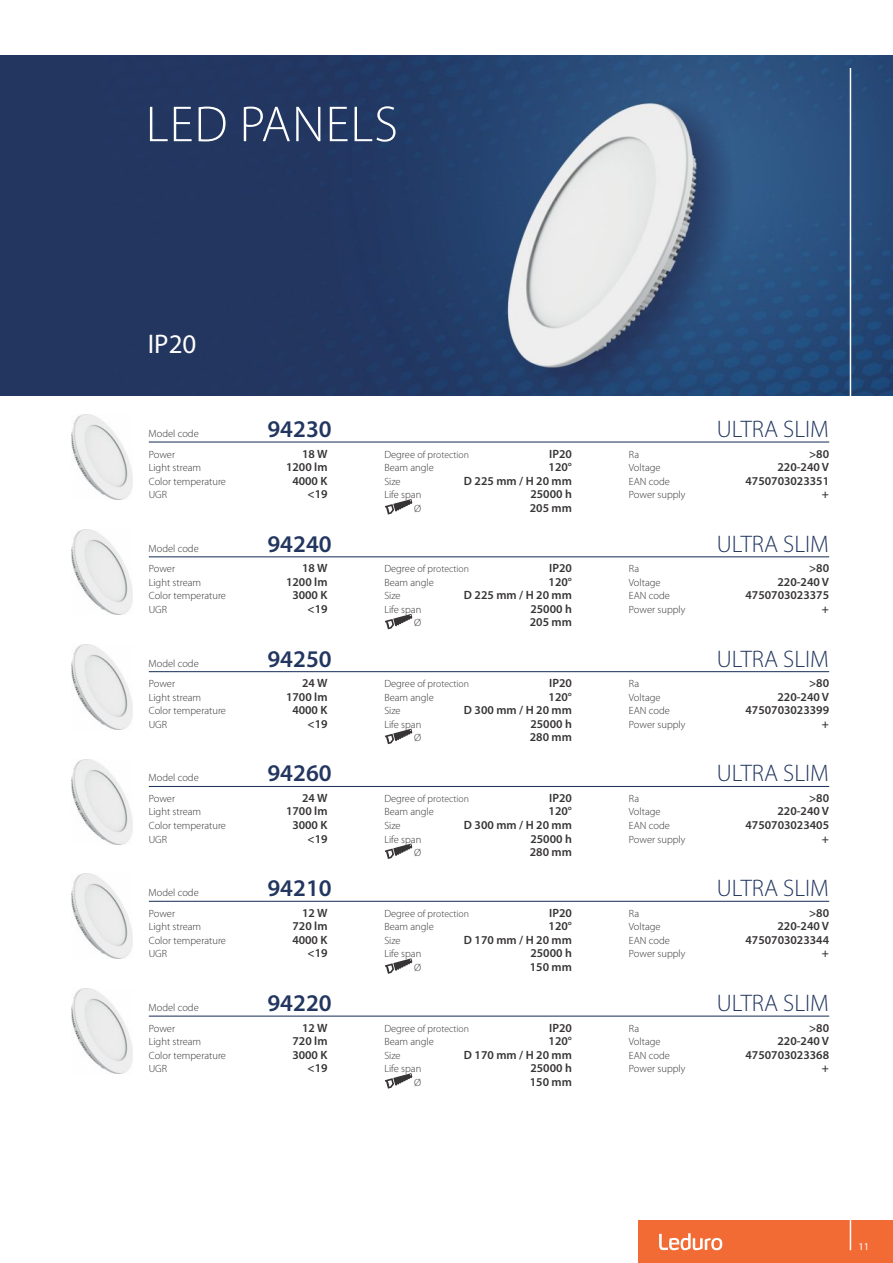
<style>
.page{position:relative;width:893px;height:1263px;background:#fff}
.page>*{position:absolute;margin:0;border:0;box-sizing:border-box;transform-origin:0 0}
.t1{font:300 51px "Myriad Pro";letter-spacing:.02em;color:#fefefe}
.t2{font:27px "Myriad Pro";color:#fefefe}
.t3{font:300 24px "Myriad Pro";color:#22365f}
.t4{font:600 24px "Myriad Pro";color:#22365f}
.t5{font:600 12px/13.5px "Myriad Pro";color:#373435;text-align:right}
.t6{font:300 10.5px/13.5px "Myriad Pro";color:#373435}
.t7{font:10.5px "Myriad Pro";color:#fefefe}
.t8{font:300 9.75px "Myriad Pro";color:#373435}
.s1{font-size:10.5px}
.s2{font-size:10.2px}
</style>
<div class="page">
<img style="left:0;top:55px;width:893px;height:340px">
<hr style="left:149px;top:556px;width:680px;height:1px;background:#22365f">
<hr style="left:149px;top:671px;width:680px;height:1px;background:#22365f">
<hr style="left:149px;top:786px;width:680px;height:1px;background:#22365f">
<hr style="left:149px;top:441px;width:680px;height:2px;background:#22365f">
<img style="left:72px;top:759px;width:61px;height:85px">
<img style="left:72px;top:644px;width:61px;height:85px">
<img style="left:72px;top:529px;width:61px;height:85px">
<img style="left:72px;top:415px;width:61px;height:85px">
<svg style="left:385px;top:499px;width:27px;height:15px"></svg>
<svg style="left:385px;top:614px;width:27px;height:15px"></svg>
<svg style="left:385px;top:729px;width:27px;height:15px"></svg>
<svg style="left:385px;top:843px;width:27px;height:16px"></svg>
<hr style="left:149px;top:901px;width:680px;height:1px;background:#22365f">
<hr style="left:149px;top:1015px;width:680px;height:2px;background:#22365f">
<img style="left:72px;top:874px;width:61px;height:85px">
<img style="left:72px;top:989px;width:61px;height:85px">
<svg style="left:385px;top:958px;width:27px;height:16px"></svg>
<svg style="left:385px;top:1073px;width:27px;height:16px"></svg>
<hr style="left:850px;top:68px;width:1px;height:332px;background:#fefefe">
<div style="left:638px;top:1220px;width:255px;height:43px;background:#f26b35"></div>
<svg style="left:659px;top:1233px;width:63px;height:17px"></svg>
<hr style="left:850px;top:1216px;width:1px;height:34px;background:#fefefe">
<h1 class="t1" style="left:146px;top:103px;width:254px">LED PANELS</h1>
<h2 class="t2" style="left:148px;top:333px;width:50px">IP20</h2>
<p class="t6" style="left:149px;top:427px;width:52px">Model code</p>
<h3 class="t3" style="left:717px;top:419px;width:114px">ULTRA SLIM</h3>
<p class="t5" style="left:464px;top:448px;width:110px">IP20<br>120°<br>D 225 mm / H 20 mm<br>25000 h<br>205 mm</p>
<p class="t5" style="left:745px;top:448px;width:85px">&gt;80<br>220-240 V<br>4750703023351 +</p>
<h3 class="t4" style="left:267px;top:419px;width:66px">94230</h3>
<p class="t5" style="left:286px;top:448px;width:43px">18 W<br>1200 lm<br>4000 K &lt;19</p>
<p class="t6" style="left:149px;top:448px;width:79px">Power<br>Light stream<br>Color temperature<br>UGR</p>
<p class="t8" style="left:384px;top:450px;width:86px"><span class="s1">Degree</span> <span class="s2">of pr</span>otection</p>
<p class="t6" style="left:629px;top:448px;width:58px">Ra<br>Voltage<br>EAN code<br>Power supply</p>
<p class="t6" style="left:384px;top:462px;width:51px">Beam angle<br>Size<br>Life span</p>
<p class="t6" style="left:414px;top:502px;width:9px">Ø</p>
<p class="t6" style="left:149px;top:542px;width:52px">Model code</p>
<h3 class="t3" style="left:717px;top:534px;width:114px">ULTRA SLIM</h3>
<p class="t5" style="left:464px;top:563px;width:110px">IP20<br>120°<br>D 225 mm / H 20 mm<br>25000 h<br>205 mm</p>
<p class="t5" style="left:745px;top:563px;width:85px">&gt;80<br>220-240 V<br>4750703023375 +</p>
<h3 class="t4" style="left:267px;top:534px;width:66px">94240</h3>
<p class="t5" style="left:286px;top:563px;width:43px">18 W<br>1200 lm<br>3000 K &lt;19</p>
<p class="t6" style="left:149px;top:563px;width:79px">Power<br>Light stream<br>Color temperature<br>UGR</p>
<p class="t8" style="left:384px;top:565px;width:86px"><span class="s1">Degree</span> <span class="s2">of pr</span>otection</p>
<p class="t6" style="left:629px;top:563px;width:58px">Ra<br>Voltage<br>EAN code<br>Power supply</p>
<p class="t6" style="left:384px;top:576px;width:51px">Beam angle<br>Size<br>Life span</p>
<p class="t6" style="left:414px;top:617px;width:9px">Ø</p>
<p class="t6" style="left:149px;top:657px;width:52px">Model code</p>
<h3 class="t3" style="left:717px;top:648px;width:114px">ULTRA SLIM</h3>
<p class="t5" style="left:464px;top:677px;width:110px">IP20<br>120°<br>D 300 mm / H 20 mm<br>25000 h<br>280 mm</p>
<p class="t5" style="left:745px;top:677px;width:85px">&gt;80<br>220-240 V<br>4750703023399 +</p>
<h3 class="t4" style="left:267px;top:648px;width:66px">94250</h3>
<p class="t5" style="left:286px;top:677px;width:43px">24 W<br>1700 lm<br>4000 K &lt;19</p>
<p class="t6" style="left:149px;top:678px;width:79px">Power<br>Light stream<br>Color temperature<br>UGR</p>
<p class="t8" style="left:384px;top:680px;width:86px"><span class="s1">Degree</span> <span class="s2">of pr</span>otection</p>
<p class="t6" style="left:629px;top:678px;width:58px">Ra<br>Voltage<br>EAN code<br>Power supply</p>
<p class="t6" style="left:384px;top:691px;width:51px">Beam angle<br>Size<br>Life span</p>
<p class="t6" style="left:414px;top:732px;width:9px">Ø</p>
<p class="t6" style="left:149px;top:772px;width:52px">Model code</p>
<h3 class="t3" style="left:717px;top:763px;width:114px">ULTRA SLIM</h3>
<p class="t5" style="left:464px;top:792px;width:110px">IP20<br>120°<br>D 300 mm / H 20 mm<br>25000 h<br>280 mm</p>
<p class="t5" style="left:745px;top:792px;width:85px">&gt;80<br>220-240 V<br>4750703023405 +</p>
<h3 class="t4" style="left:267px;top:763px;width:66px">94260</h3>
<p class="t5" style="left:286px;top:792px;width:43px">24 W<br>1700 lm<br>3000 K &lt;19</p>
<p class="t6" style="left:149px;top:793px;width:79px">Power<br>Light stream<br>Color temperature<br>UGR</p>
<p class="t8" style="left:384px;top:795px;width:86px"><span class="s1">Degree</span> <span class="s2">of pr</span>otection</p>
<p class="t6" style="left:629px;top:793px;width:58px">Ra<br>Voltage<br>EAN code<br>Power supply</p>
<p class="t6" style="left:384px;top:806px;width:51px">Beam angle<br>Size<br>Life span</p>
<p class="t6" style="left:414px;top:847px;width:9px">Ø</p>
<p class="t6" style="left:149px;top:887px;width:52px">Model code</p>
<h3 class="t3" style="left:717px;top:878px;width:114px">ULTRA SLIM</h3>
<p class="t5" style="left:464px;top:907px;width:110px">IP20<br>120°<br>D 170 mm / H 20 mm<br>25000 h<br>150 mm</p>
<p class="t5" style="left:745px;top:907px;width:85px">&gt;80<br>220-240 V<br>4750703023344 +</p>
<h3 class="t4" style="left:267px;top:878px;width:66px">94210</h3>
<p class="t5" style="left:292px;top:907px;width:37px">12 W<br>720 lm<br>4000 K &lt;19</p>
<p class="t6" style="left:149px;top:907px;width:79px">Power<br>Light stream<br>Color temperature<br>UGR</p>
<p class="t8" style="left:384px;top:909px;width:86px"><span class="s1">Degree</span> <span class="s2">of pr</span>otection</p>
<p class="t6" style="left:629px;top:907px;width:58px">Ra<br>Voltage<br>EAN code<br>Power supply</p>
<p class="t6" style="left:384px;top:921px;width:51px">Beam angle<br>Size<br>Life span</p>
<p class="t6" style="left:414px;top:961px;width:9px">Ø</p>
<p class="t6" style="left:149px;top:1001px;width:52px">Model code</p>
<h3 class="t3" style="left:717px;top:993px;width:114px">ULTRA SLIM</h3>
<p class="t5" style="left:464px;top:1022px;width:110px">IP20<br>120°<br>D 170 mm / H 20 mm<br>25000 h<br>150 mm</p>
<p class="t5" style="left:745px;top:1022px;width:85px">&gt;80<br>220-240 V<br>4750703023368 +</p>
<h3 class="t4" style="left:267px;top:993px;width:66px">94220</h3>
<p class="t5" style="left:292px;top:1022px;width:37px">12 W<br>720 lm<br>3000 K &lt;19</p>
<p class="t6" style="left:149px;top:1022px;width:79px">Power<br>Light stream<br>Color temperature<br>UGR</p>
<p class="t8" style="left:384px;top:1024px;width:86px"><span class="s1">Degree</span> <span class="s2">of pr</span>otection</p>
<p class="t6" style="left:629px;top:1022px;width:58px">Ra<br>Voltage<br>EAN code<br>Power supply</p>
<p class="t6" style="left:384px;top:1036px;width:51px">Beam angle<br>Size<br>Life span</p>
<p class="t6" style="left:414px;top:1076px;width:9px">Ø</p>
<p class="t7" style="left:858px;top:1242px;width:12px">11</p>
</div>
